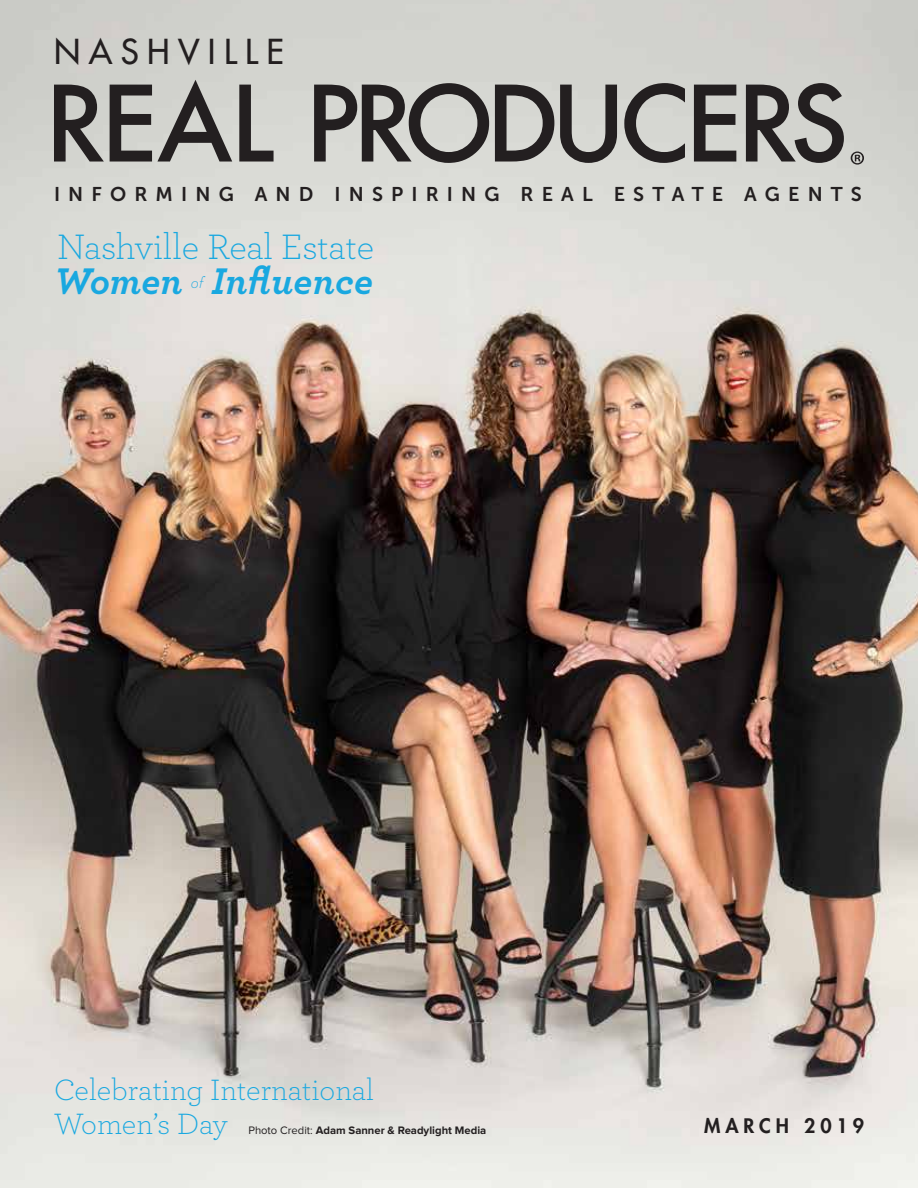
<style>
.page{position:relative;width:918px;height:1188px;background:#fff}
.page>*{position:absolute;margin:0;border:0;box-sizing:border-box;transform-origin:0 0}
.t1{font:italic 700 39px "Archer Pro";color:#19a8e0}
.t2{font:300 37.05px "Archer Pro";letter-spacing:-.005em;color:#19a8e0}
.t3{font:500 33.45px "Futura Std";letter-spacing:.25em;color:#231f20}
.t4{font:300 30.75px/33.6px "Archer Pro";color:#19a8e0}
.t5{font:19.8px "Museo Sans 700";letter-spacing:.41em;color:#231f20}
.t6{font:800 19.5px "Futura Std";letter-spacing:.25em;color:#231f20}
.t7{font:italic 300 16.35px "Archer Pro";color:#19a8e0}
.t8{font:700 11.25px "Proxima Nova";color:#231f20}
.s1{font-weight:400}
</style>
<div class="page">
<img style="left:0;top:0;width:918px;height:1188px">
<svg style="left:54px;top:85px;width:50px;height:77px;background:#72706e"></svg>
<svg style="left:110px;top:80px;width:122px;height:82px;background:#8e8d8b"></svg>
<svg style="left:239px;top:85px;width:35px;height:77px;background:#8a8987"></svg>
<svg style="left:314px;top:83px;width:175px;height:80px;background:#878683"></svg>
<svg style="left:495px;top:85px;width:59px;height:77px;background:#7d7b79"></svg>
<svg style="left:560px;top:85px;width:57px;height:78px;background:#878683"></svg>
<svg style="left:624px;top:83px;width:61px;height:80px;background:#969693"></svg>
<svg style="left:694px;top:85px;width:42px;height:77px;background:#6e6c6a"></svg>
<svg style="left:746px;top:83px;width:98px;height:80px;background:#7b7a78"></svg>
<svg style="left:851px;top:152px;width:13px;height:13px"></svg>
<h3 class="t3" style="left:54px;top:30px;width:232px">NASHVILLE</h3>
<h3 class="t5" style="left:54px;top:183px;width:809px">INFORMING AND INSPIRING REAL ESTATE AGENTS</h3>
<h2 class="t2" style="left:57px;top:223px;width:319px">Nashville Real Estate</h2>
<h1 class="t1" style="left:54px;top:250px;width:130px">Women</h1>
<h3 class="t7" style="left:191px;top:271px;width:14px">of</h3>
<h1 class="t1" style="left:212px;top:250px;width:163px">Influence</h1>
<h3 class="t4" style="left:54px;top:1072px;width:321px">Celebrating International<br>Women’s Day</h3>
<p class="t8" style="left:248px;top:1125px;width:239px"><span class="s1">Photo Credit:</span> Adam Sanner &amp; Readylight Media</p>
<h3 class="t6" style="left:704px;top:1114px;width:161px">MARCH 2019</h3>
</div>
